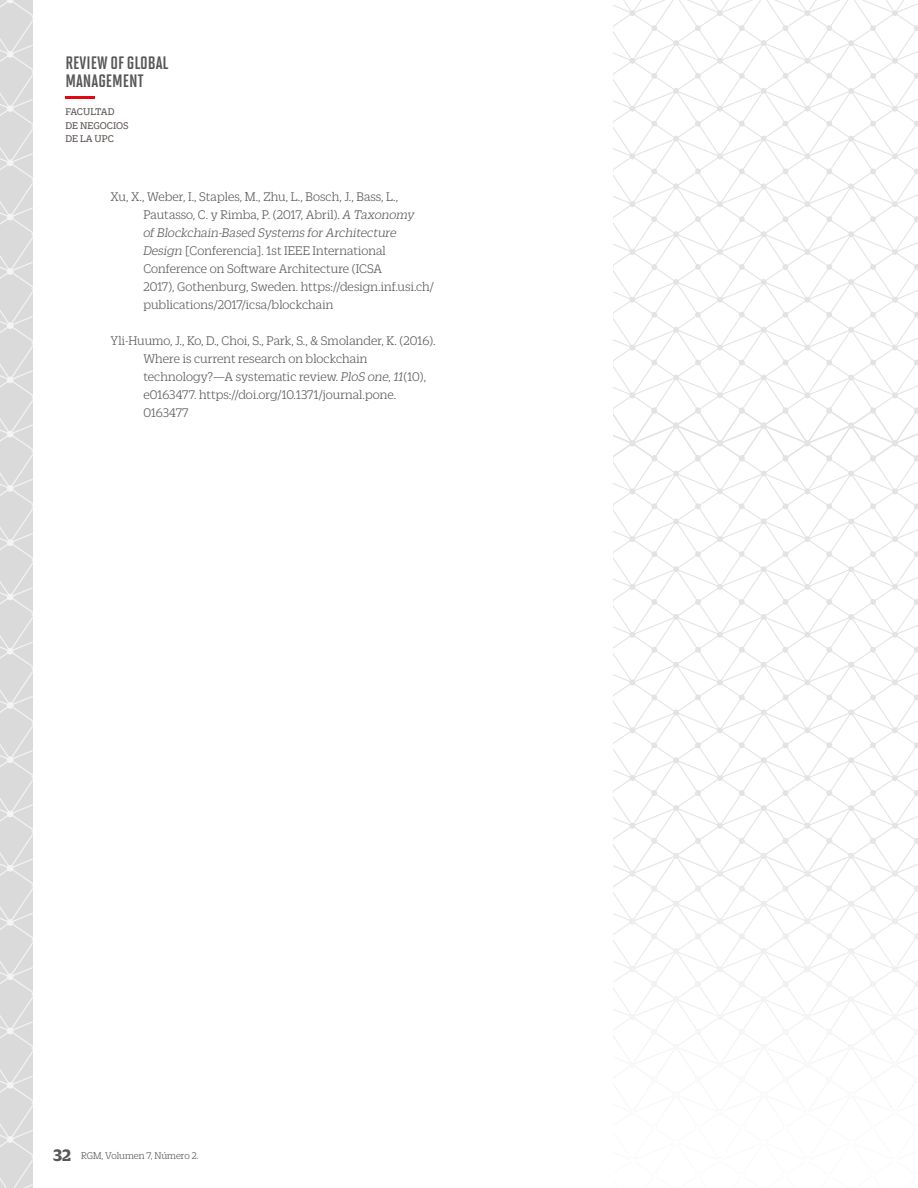
<style>
.page{position:relative;width:918px;height:1188px;background:#fff}
.page>*{position:absolute;margin:0;border:0;box-sizing:border-box;transform-origin:0 0}
.t1{font:700 18px/18.6px "Solano Gothic MVB Std";color:#575756}
.t2{font:700 18px "Zizou Slab";color:#575756}
.t3{font:300 13.5px/18px "Zizou Slab";letter-spacing:.005em;color:#575756}
.t4{font:10.5px/13.5px "Zizou Slab";color:#57514e}
.t5{font:300 10.5px "Zizou Slab";color:#57514e}
.s1{font-style:italic}
</style>
<div class="page">
<svg style="left:0;top:0;width:33px;height:1188px;background:#dcdcdc"></svg>
<hr style="left:65px;top:96px;width:29px;height:3px;background:#e30613">
<svg style="left:613px;top:0;width:305px;height:411px"></svg>
<svg style="left:613px;top:411px;width:305px;height:423px"></svg>
<img style="left:613px;top:834px;width:305px;height:32px">
<img style="left:613px;top:841px;width:302px;height:191px">
<h1 class="t1" style="left:65px;top:53px;width:105px">REVIEW OF GLOBAL<br>MANAGEMENT</h1>
<p class="t4" style="left:65px;top:104px;width:65px">FACULTAD<br>DE NEGOCIOS<br>DE LA UPC</p>
<p class="t3" style="left:143px;top:187px;width:292px;text-indent:-33px">Xu, X., Weber, I., Staples, M., Zhu, L., Bosch, J., Bass, L., Pautasso, C. y Rimba, P. (2017, Abril). <span class="s1">A Taxonomy<br>of Blockchain-Based Systems for Architecture Design</span> [Conferencia]. 1st IEEE International Conference on Software Architecture (ICSA<br>2017), Gothenburg, Sweden. https://design.inf.usi.ch/ publications/2017/icsa/blockchain</p>
<p class="t3" style="left:143px;top:331px;width:294px;text-indent:-33px">Yli-Huumo, J., Ko, D., Choi, S., Park, S., &amp; Smolander, K. (2016).<br>Where is current research on blockchain technology?—A systematic review. <span class="s1">PloS one, 11</span>(10), e0163477. https://doi.org/10.1371/journal.pone.<br>0163477</p>
<h1 class="t2" style="left:53px;top:1143px;width:19px">32</h1>
<p class="t5" style="left:81px;top:1149px;width:119px">RGM, Volumen 7, Número 2.</p>
</div>
